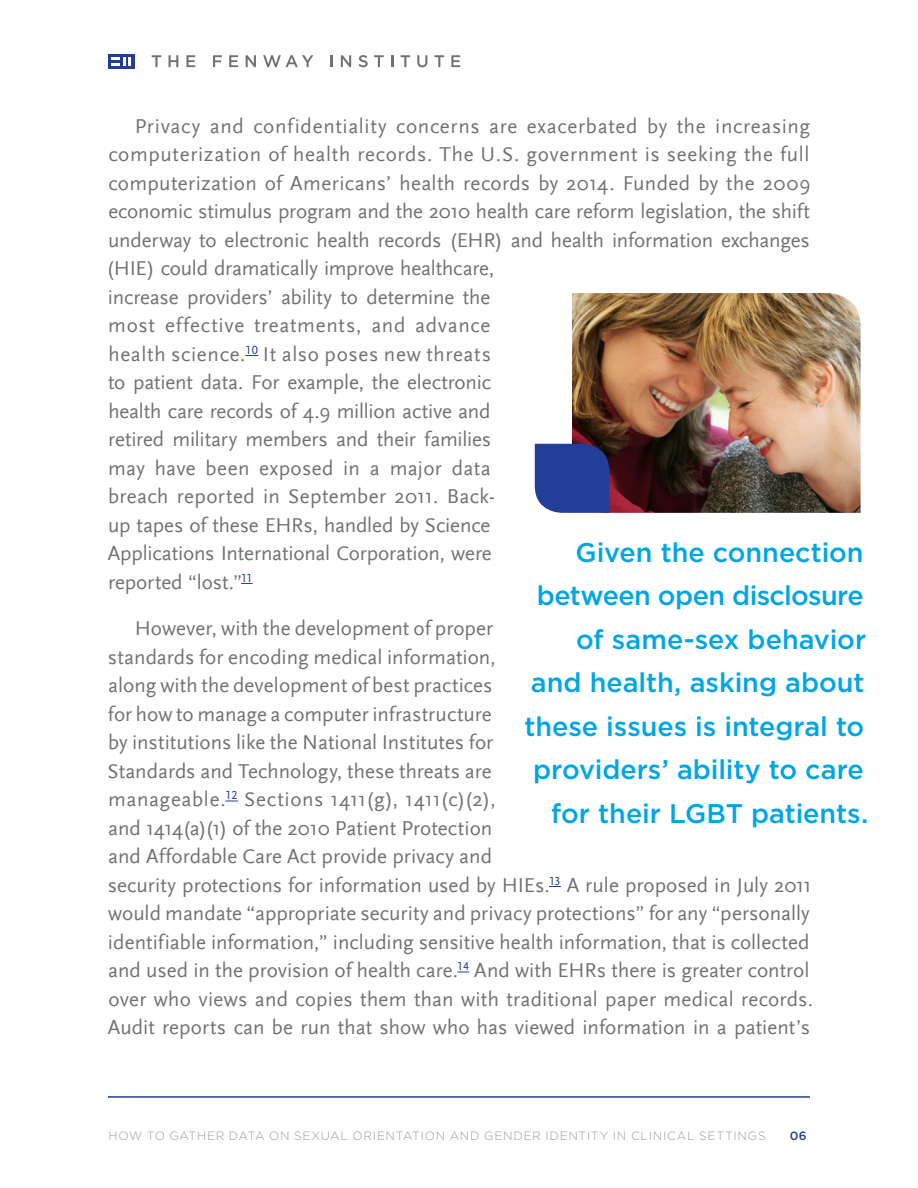
<style>
.page{position:relative;width:918px;height:1188px;background:#fff}
.page>*{position:absolute;margin:0;border:0;box-sizing:border-box;transform-origin:0 0}
.t1{font:500 27px/43.5px "Gotham";letter-spacing:-.005em;color:#00a6e4;text-align:right}
.t2{font:21px/28.5px "Scala Sans";color:#717074}
.t3{font:300 12px "Gotham";letter-spacing:.06em;color:#959ca1}
.t4{font:500 12px "Gotham";color:#233e98}
</style>
<div class="page">
<hr style="left:108px;top:1096px;width:702px;height:2px;background:#233e98">
<div style="left:108px;top:54px;width:26px;height:15px;background:#233e98"></div>
<svg style="left:111px;top:57px;width:20px;height:9px"></svg>
<svg style="left:152px;top:55px;width:9px;height:12px"></svg>
<svg style="left:169px;top:55px;width:9px;height:12px"></svg>
<svg style="left:186px;top:55px;width:9px;height:12px"></svg>
<svg style="left:213px;top:55px;width:9px;height:12px"></svg>
<svg style="left:229px;top:55px;width:9px;height:12px"></svg>
<svg style="left:246px;top:55px;width:10px;height:12px"></svg>
<svg style="left:263px;top:55px;width:50px;height:12px"></svg>
<svg style="left:331px;top:55px;width:2px;height:12px"></svg>
<svg style="left:341px;top:55px;width:10px;height:12px"></svg>
<svg style="left:359px;top:55px;width:9px;height:12px"></svg>
<svg style="left:374px;top:55px;width:10px;height:12px"></svg>
<svg style="left:391px;top:55px;width:2px;height:12px"></svg>
<svg style="left:401px;top:55px;width:9px;height:12px"></svg>
<svg style="left:417px;top:55px;width:10px;height:12px"></svg>
<svg style="left:435px;top:55px;width:9px;height:12px"></svg>
<svg style="left:451px;top:55px;width:9px;height:12px"></svg>
<svg style="left:245px;top:355px;width:13px;height:1px"></svg>
<svg style="left:241px;top:583px;width:12px;height:1px"></svg>
<svg style="left:225px;top:801px;width:13px;height:1px"></svg>
<svg style="left:549px;top:886px;width:12px;height:1px"></svg>
<svg style="left:457px;top:972px;width:12px;height:1px"></svg>
<img style="left:572px;top:293px;width:289px;height:220px">
<svg style="left:535px;top:444px;width:74px;height:69px;background:#294297"></svg>
<p class="t2" style="left:107px;top:112px;width:705px;text-indent:28px">Privacy and confidentiality concerns are exacerbated by the increasing computerization of health records. The U.S. government is seeking the full computerization of Americans’ health records by 2014. Funded by the 2009 economic stimulus program and the 2010 health care reform legislation, the shift underway to electronic health records (EHR) and health information exchanges (HIE) could dramatically improve healthcare,<br>increase providers’ ability to determine the<br>most effective treatments, and advance<br>health science.<sup>10</sup> It also poses new threats<br>to patient data. For example, the electronic<br>health care records of 4.9 million active and<br>retired military members and their families<br>may have been exposed in a major data<br>breach reported in September 2011. Back-<br>up tapes of these EHRs, handled by Science<br>Applications International Corporation, were<br>reported “lost.”<sup>11</sup></p>
<p class="t2" style="left:108px;top:615px;width:707px;text-indent:27px">However, with the development of proper<br>standards for encoding medical information,<br>along with the development of best practices<br>for how to manage a computer infrastructure<br>by institutions like the National Institutes for<br>Standards and Technology, these threats are<br>manageable.<sup>12</sup> Sections 1411(g), 1411(c)(2),<br>and 1414(a)(1) of the 2010 Patient Protection<br>and Affordable Care Act provide privacy and<br>security protections for information used by HIEs.<sup>13</sup> A rule proposed in July 2011 would mandate “appropriate security and privacy protections” for any “personally identifiable information,” including sensitive health information, that is collected and used in the provision of health care.<sup>14</sup> And with EHRs there is greater control over who views and copies them than with traditional paper medical records.<br>Audit reports can be run that show who has viewed information in a patient’s</p>
<p class="t1" style="left:525px;top:530px;width:345px">Given the connection between open disclosure of same-sex behavior and health, asking about these issues is integral to providers’ ability to care for their LGBT patients.</p>
<p class="t3" style="left:109px;top:1128px;width:659px">HOW TO GATHER DATA ON SEXUAL ORIENTATION AND GENDER IDENTITY IN CLINICAL SETTINGS</p>
<p class="t4" style="left:790px;top:1128px;width:18px">06</p>
</div>
